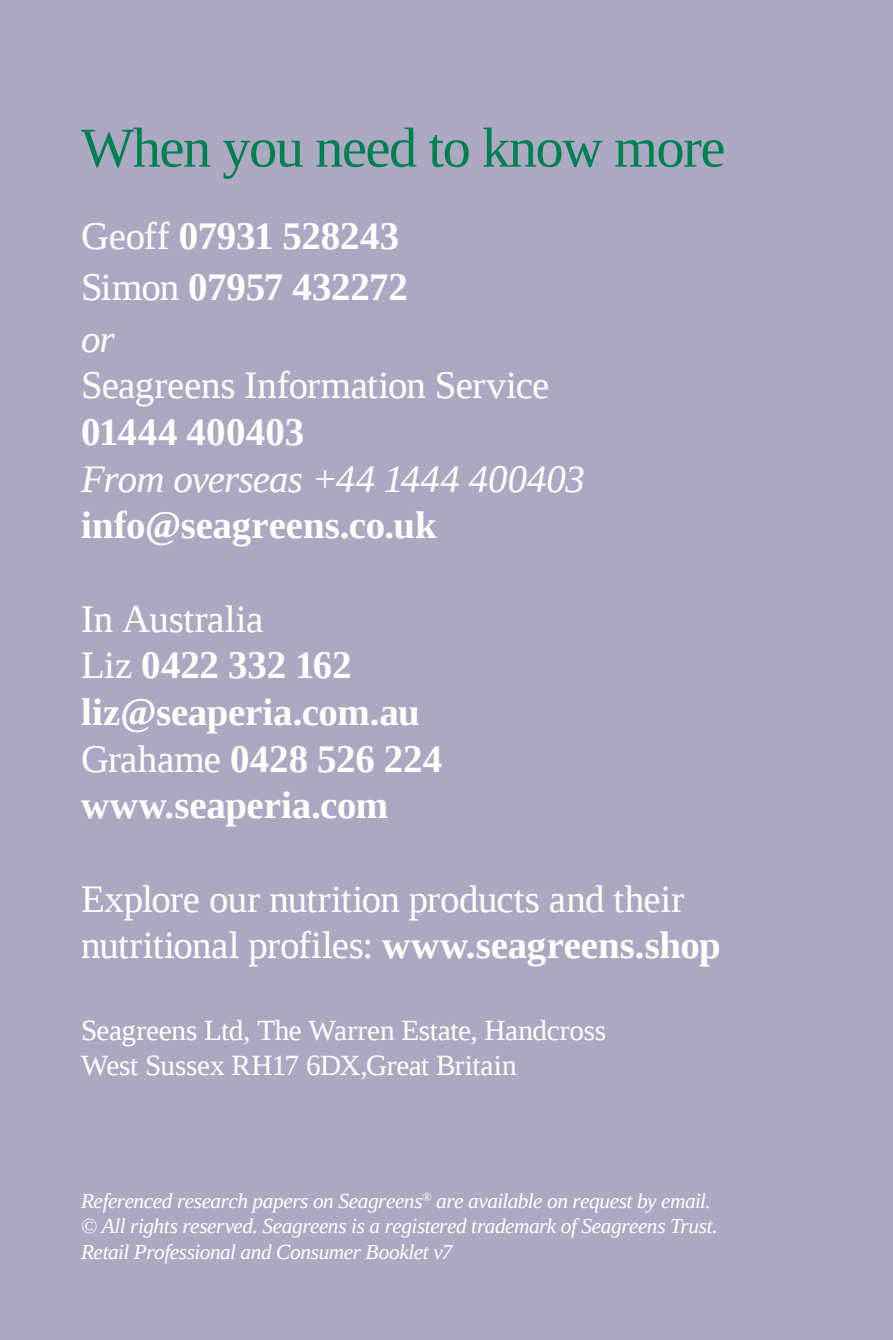
<style>
.page{position:relative;width:893px;height:1340px;background:#fff}
.page>*{position:absolute;margin:0;border:0;box-sizing:border-box;transform-origin:0 0}
.t1{font:56.25px "Tinos";letter-spacing:-.025em;color:#007f51}
.t2{font:700 38.93px/46.6px "Tinos";letter-spacing:-.005em;color:#fff}
.t3{font:38.93px/46.6px "Tinos";letter-spacing:-.01em;color:#fff}
.t4{font:italic 38.93px "Tinos";letter-spacing:-.02em;color:#fff}
.t5{font:29.25px/35.1px "Tinos";letter-spacing:-.01em;color:#fff}
.t6{font:italic 21.38px/25.7px "Tinos";letter-spacing:-.02em;color:#fff}
.s1{font-weight:400}
.s2{font-weight:400;font-style:italic}
.s3{font-weight:700}
</style>
<div class="page">
<div style="left:0;top:0;width:893px;height:1339px;background:#ada8c2"></div>
<h1 class="t1" style="left:81px;top:118px;width:646px">When you need to know more</h1>
<h2 class="t2" style="left:81px;top:211px;width:328px;line-height:51.1px"><span class="s1">Geoff</span> 07931 528243<br><span class="s1">Simon</span> 07957 432272 <span class="s2">or</span></h2>
<h2 class="t3" style="left:81px;top:362px;width:470px">Seagreens Information Service</h2>
<h2 class="t2" style="left:81px;top:409px;width:225px">01444 400403</h2>
<h2 class="t4" style="left:81px;top:458px;width:506px">From overseas +44 1444 400403</h2>
<h2 class="t2" style="left:81px;top:502px;width:357px">info@seagreens.co.uk</h2>
<h2 class="t2" style="left:81px;top:596px;width:363px"><span class="s1">In Australia<br>Liz</span> 0422 332 162 liz@seaperia.com.au<br><span class="s1">Grahame</span> 0428 526 224 www.seaperia.com</h2>
<h2 class="t3" style="left:81px;top:876px;width:641px">Explore our nutrition products and their nutritional profiles: <span class="s3">www.seagreens.shop</span></h2>
<h3 class="t5" style="left:81px;top:1013px;width:527px">Seagreens Ltd, The Warren Estate, Handcross<br>West Sussex RH17 6DX,Great Britain</h3>
<p class="t6" style="left:81px;top:1188px;width:638px">Referenced research papers on Seagreens<sup>®</sup> are available on request by email. © All rights reserved. Seagreens is a registered trademark of Seagreens Trust.<br>Retail Professional and Consumer Booklet v7</p>
</div>
